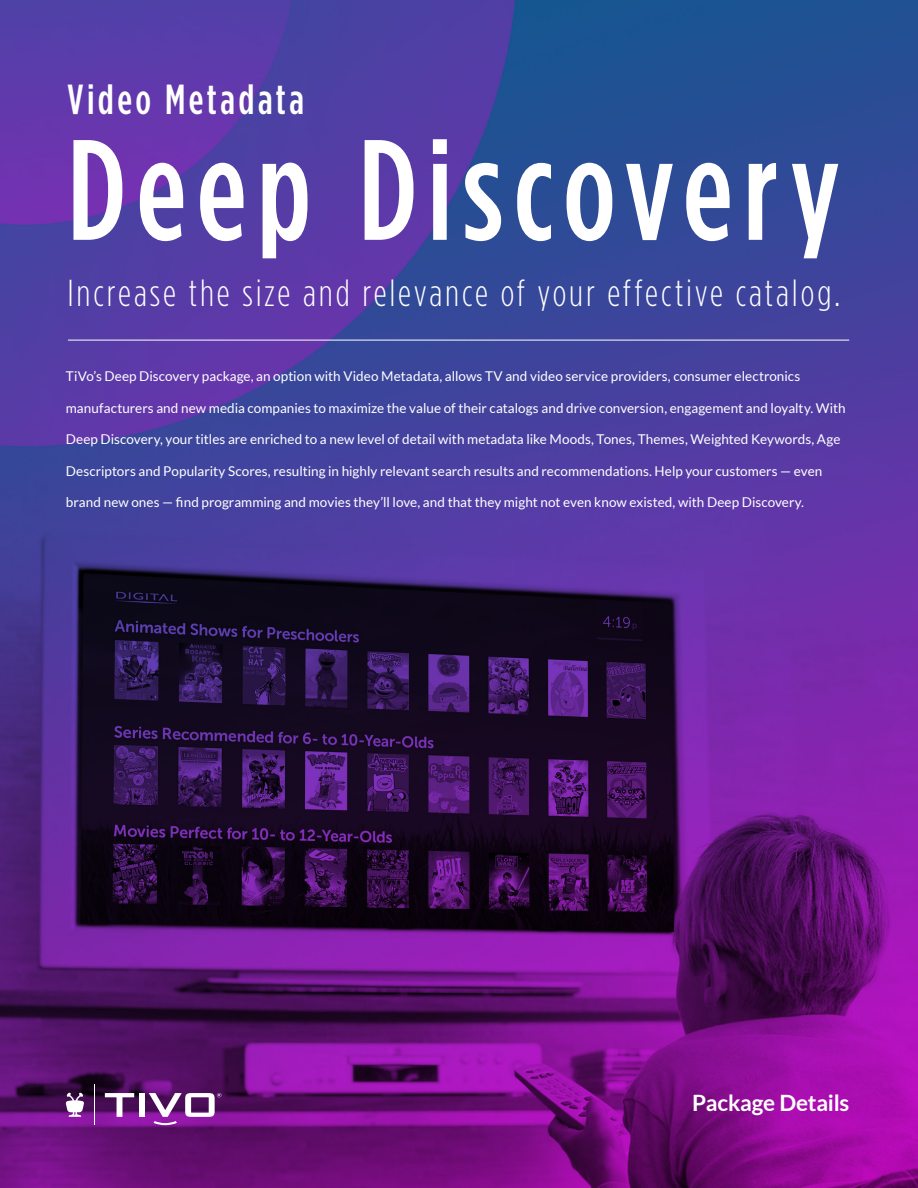
<style>
.page{position:relative;width:918px;height:1188px;background:#fff}
.page>*{position:absolute;margin:0;border:0;box-sizing:border-box;transform-origin:0 0}
.t1{font:500 142.5px "Gotham Condensed";letter-spacing:.07em;color:#fff}
.t2{font:500 42px "Gotham Condensed";letter-spacing:.085em;color:#fff}
.t3{font:300 37.5px "Gotham Condensed";letter-spacing:.075em;color:#fff}
.t4{font:700 22.5px "Lato";letter-spacing:-.01em;color:#fff}
.t5{font:13.5px "Lato";letter-spacing:.005em;color:#fff}
</style>
<div class="page">
<img style="left:0;top:0;width:918px;height:1188px">
<hr style="left:68px;top:340px;width:781px;height:1px;background:#fff">
<svg style="left:66px;top:1093px;width:18px;height:24px"></svg>
<svg style="left:105px;top:1093px;width:117px;height:32px"></svg>
<hr style="left:94px;top:1085px;width:1px;height:40px;background:#fff">
<h2 class="t2" style="left:68px;top:76px;width:238px">Video Metadata</h2>
<h1 class="t1" style="left:68px;top:111px;width:775px">Deep Discovery</h1>
<h3 class="t3" style="left:68px;top:273px;width:774px">Increase the size and relevance of your effective catalog.</h3>
<p class="t5" style="left:66px;top:369px;width:736px">TiVo’s Deep Discovery package, an option with Video Metadata, allows TV and video service providers, consumer electronics</p>
<p class="t5" style="left:66px;top:401px;width:781px">manufacturers and new media companies to maximize the value of their catalogs and drive conversion, engagement and loyalty. With</p>
<p class="t5" style="left:66px;top:432px;width:776px">Deep Discovery, your titles are enriched to a new level of detail with metadata like Moods, Tones, Themes, Weighted Keywords, Age</p>
<p class="t5" style="left:66px;top:464px;width:758px">Descriptors and Popularity Scores, resulting in highly relevant search results and recommendations. Help your customers — even</p>
<p class="t5" style="left:66px;top:495px;width:740px">brand new ones — find programming and movies they’ll love, and that they might not even know existed, with Deep Discovery.</p>
<h3 class="t4" style="left:692px;top:1090px;width:159px">Package Details</h3>
</div>
